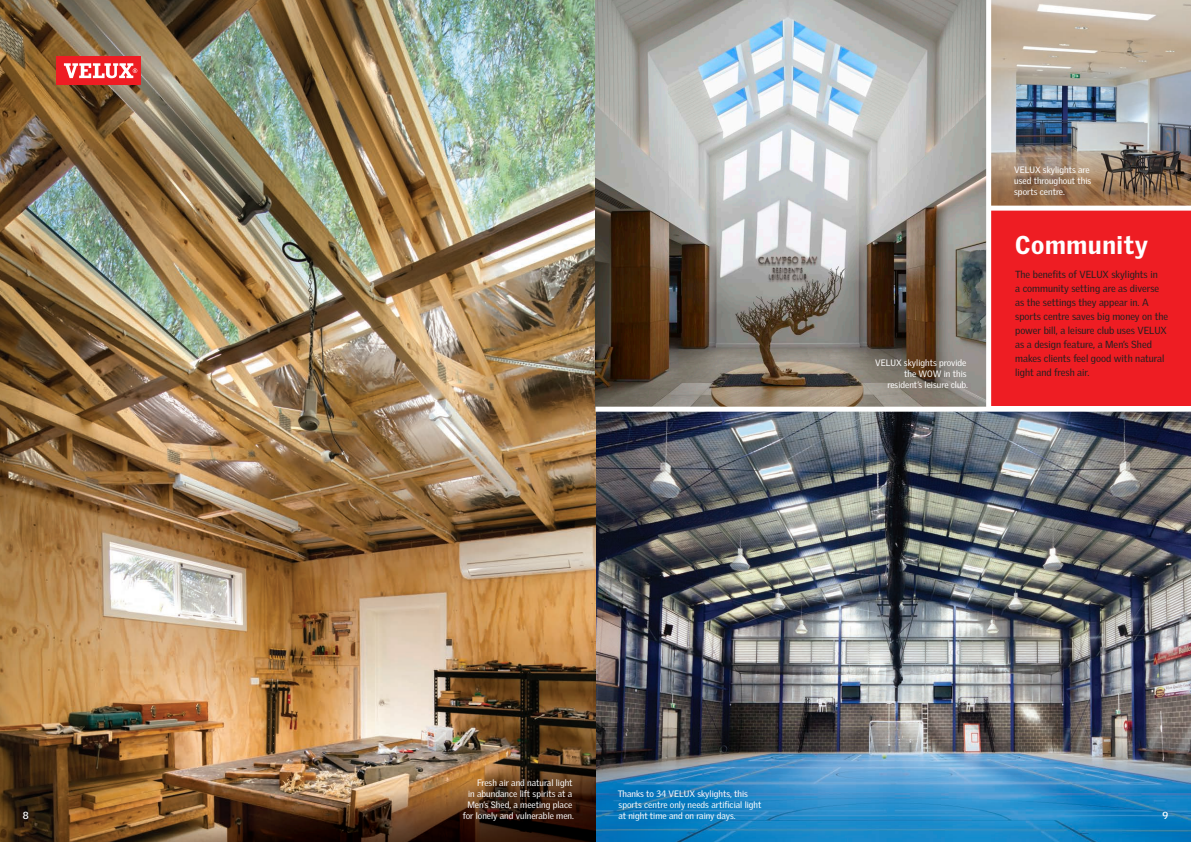
<style>
.page{position:relative;width:1191px;height:842px;background:#fff}
.page>*{position:absolute;margin:0;border:0;box-sizing:border-box;transform-origin:0 0}
.t1{font:900 25px "Velux Gothic";letter-spacing:.03em;color:#fff}
.t2{font:10px/14px "Velux Gothic";color:#231f20}
.t3{font:700 10px "Velux Gothic";color:#fff}
.t4{font:9px/11px "Velux Gothic";color:#fff}
</style>
<div class="page">
<img style="left:595px;top:412px;width:596px;height:430px">
<img style="left:0;top:0;width:595px;height:842px">
<img style="left:595px;top:0;width:391px;height:407px">
<img style="left:991px;top:0;width:200px;height:206px">
<div style="left:989px;top:208px;width:202px;height:198px;background:#ee1d23"></div>
<div style="left:986px;top:0;width:5px;height:409px;background:#fff"></div>
<div style="left:988px;top:206px;width:203px;height:5px;background:#fff"></div>
<div style="left:57px;top:57px;width:84px;height:28px;background:#ee1d23"></div>
<svg style="left:64px;top:63px;width:73px;height:15px"></svg>
<p class="t4" style="left:1014px;top:164px;width:79px">VELUX skylights are used throughout this sports centre.</p>
<p class="t4" style="left:875px;top:357px;width:94px;text-align:right">VELUX skylights provide the WOW in this resident’s leisure club.</p>
<p class="t1" style="left:1015px;top:229px;width:134px">Community</p>
<p class="t2" style="left:1015px;top:267px;width:155px">The benefits of VELUX skylights in<br>a community setting are as diverse as the settings they appear in. A sports centre saves big money on the power bill, a leisure club uses VELUX as a design feature, a Men’s Shed makes clients feel good with natural light and fresh air.</p>
<p class="t4" style="left:463px;top:777px;width:113px;text-align:right">Fresh air and natural light<br>in abundance lift spirits at a<br>Men’s Shed, a meeting place for lonely and vulnerable men.</p>
<p class="t4" style="left:618px;top:788px;width:145px">Thanks to 34 VELUX skylights, this sports centre only needs artificial light at night time and on rainy days.</p>
<p class="t3" style="left:23px;top:809px;width:7px">8</p>
<p class="t3" style="left:1162px;top:809px;width:7px">9</p>
</div>
